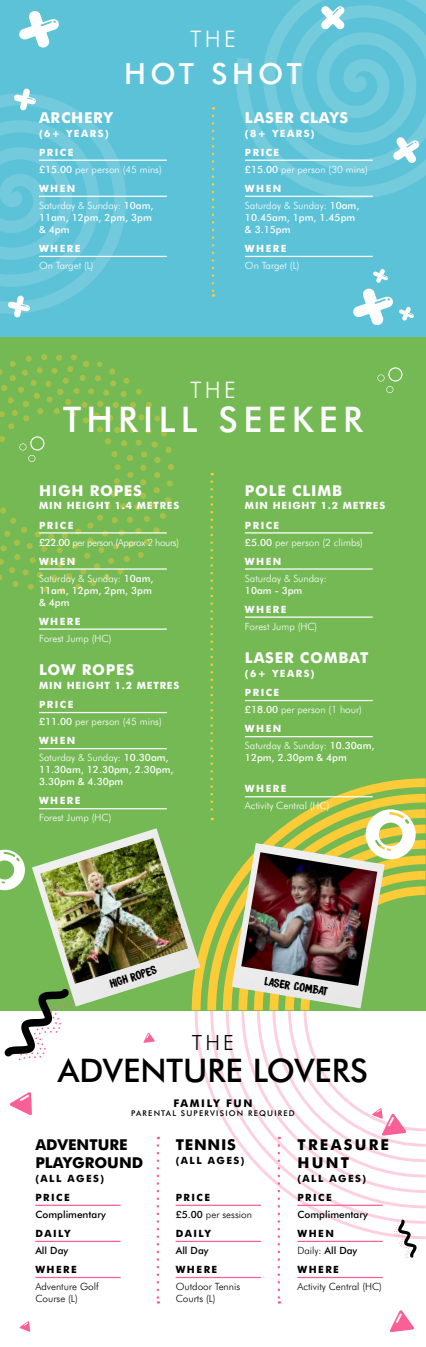
<style>
.page{position:relative;width:426px;height:1347px;background:#fff}
.page>*{position:absolute;margin:0;border:0;box-sizing:border-box;transform-origin:0 0}
.t1{font:500 35.38px "Futura BT";letter-spacing:.15em;color:#fff}
.t2{font:500 32.5px "Futura BT";color:#000}
.t3{font:500 29.12px "Futura BT";letter-spacing:.15em;color:#fff}
.t4{font:300 22.88px "Futura BT";letter-spacing:.15em;color:#fff}
.t5{font:300 21px "Futura BT";color:#000}
.t6{font:700 15px "Futura BT";letter-spacing:.05em;color:#fff}
.t7{font:700 15px/18px "Futura BT";color:#000}
.t8{font:700 15px/18px "Futura BT";letter-spacing:.15em;color:#000}
.t9{font:10.62px "DK Brush Crush";color:#000}
.t10{font:700 10.62px "Futura BT";letter-spacing:.15em;color:#000}
.t11{font:500 10px/12px "Futura BT";color:#fff}
.t12{font:300 10px/19.1px "Futura BT";color:#fff}
.t13{font:300 10px/17px "Futura BT";color:#000}
.t14{font:700 10px/19.1px "Futura BT";letter-spacing:.15em;color:#fff}
.t15{font:700 10px/19.1px "Futura BT";letter-spacing:.08em;color:#fff}
.t16{font:700 10px/19.1px "Futura BT";letter-spacing:.15em;color:#000}
.t17{font:500 10px "Futura BT";color:#000}
.t18{font:300 10px/19.1px "Futura BT";letter-spacing:-.04em;color:#fff}
.t19{font:500 8px "Futura BT";letter-spacing:.15em;color:#000}
.s1{font-weight:500}
.s2{font-weight:700}
.s3{font-weight:300}
</style>
<div class="page">
<hr style="left:175px;top:1204px;width:85px;height:1px;background:#fa6095">
<hr style="left:175px;top:1240px;width:85px;height:2px;background:#fa6095">
<hr style="left:175px;top:1276px;width:85px;height:2px;background:#fa6095">
<svg style="left:194px;top:1010px;width:16px;height:196px"></svg>
<svg style="left:210px;top:1010px;width:15px;height:196px"></svg>
<svg style="left:225px;top:1010px;width:36px;height:196px"></svg>
<svg style="left:241px;top:1010px;width:36px;height:182px"></svg>
<svg style="left:256px;top:1010px;width:21px;height:167px"></svg>
<svg style="left:272px;top:1010px;width:5px;height:152px"></svg>
<div style="left:0;top:0;width:425px;height:337px;background:#5cc2d7"></div>
<div style="left:0;top:337px;width:425px;height:673px;background:#74b954"></div>
<svg style="left:210px;top:481px;width:3px;height:297px"></svg>
<svg style="left:236px;top:0;width:189px;height:199px"></svg>
<svg style="left:0;top:93px;width:126px;height:221px"></svg>
<svg style="left:211px;top:116px;width:3px;height:181px"></svg>
<hr style="left:39px;top:160px;width:128px;height:1px;background:#fff">
<hr style="left:39px;top:196px;width:128px;height:1px;background:#fff">
<hr style="left:39px;top:256px;width:128px;height:1px;background:#fff">
<hr style="left:244px;top:160px;width:128px;height:1px;background:#fff">
<hr style="left:244px;top:196px;width:128px;height:1px;background:#fff">
<hr style="left:244px;top:256px;width:128px;height:1px;background:#fff">
<svg style="left:320px;top:6px;width:24px;height:24px"></svg>
<svg style="left:392px;top:137px;width:27px;height:27px"></svg>
<svg style="left:8px;top:295px;width:22px;height:23px"></svg>
<svg style="left:14px;top:88px;width:22px;height:23px"></svg>
<svg style="left:19px;top:11px;width:40px;height:37px"></svg>
<svg style="left:353px;top:269px;width:60px;height:57px"></svg>
<svg style="left:191px;top:778px;width:234px;height:232px"></svg>
<div style="left:59px;top:587px;width:6px;height:7px;background:#a9c048;border-radius:50%"></div>
<hr style="left:39px;top:628px;width:128px;height:2px;background:#fff">
<hr style="left:39px;top:712px;width:128px;height:1px;background:#fff">
<hr style="left:39px;top:748px;width:128px;height:1px;background:#fff">
<hr style="left:39px;top:808px;width:128px;height:1px;background:#fff">
<svg style="left:365px;top:809px;width:50px;height:50px"></svg>
<svg style="left:0;top:849px;width:25px;height:41px"></svg>
<svg style="left:4px;top:1006px;width:73px;height:54px"></svg>
<svg style="left:10px;top:1092px;width:22px;height:23px"></svg>
<svg style="left:390px;top:1310px;width:23px;height:22px"></svg>
<svg style="left:20px;top:1321px;width:10px;height:10px"></svg>
<svg style="left:143px;top:1032px;width:11px;height:10px"></svg>
<svg style="left:377px;top:367px;width:25px;height:26px"></svg>
<svg style="left:0;top:354px;width:174px;height:238px"></svg>
<img style="left:231px;top:843px;width:153px;height:165px">
<img style="left:32px;top:828px;width:168px;height:178px">
<hr style="left:244px;top:532px;width:128px;height:1px;background:#fff">
<hr style="left:244px;top:568px;width:128px;height:1px;background:#fff">
<hr style="left:244px;top:616px;width:128px;height:2px;background:#fff">
<hr style="left:244px;top:700px;width:128px;height:1px;background:#fff">
<hr style="left:244px;top:736px;width:128px;height:1px;background:#fff">
<hr style="left:244px;top:796px;width:128px;height:1px;background:#fff">
<svg style="left:156px;top:1145px;width:3px;height:158px"></svg>
<svg style="left:277px;top:871px;width:148px;height:432px"></svg>
<hr style="left:35px;top:1204px;width:85px;height:1px;background:#fa6095">
<hr style="left:35px;top:1240px;width:85px;height:2px;background:#fa6095">
<hr style="left:35px;top:1276px;width:85px;height:2px;background:#fa6095">
<hr style="left:297px;top:1204px;width:85px;height:1px;background:#fa6095">
<hr style="left:297px;top:1240px;width:85px;height:2px;background:#fa6095">
<hr style="left:297px;top:1276px;width:85px;height:2px;background:#fa6095">
<h3 class="t4" style="left:190px;top:25px;width:47px">THE</h3>
<h3 class="t3" style="left:124px;top:56px;width:179px">HOT SHOT</h3>
<h3 class="t6" style="left:39px;top:108px;width:75px">ARCHERY</h3>
<p class="t14" style="left:39px;top:123px;width:71px">(6+ YEARS)<br>PRICE</p>
<p class="t12" style="left:39px;top:160px;width:124px"><span class="s1">£15.00</span> per person (45 mins)<br><span class="s2">WHEN</span></p>
<p class="t11" style="left:39px;top:199px;width:116px"><span class="s3">Saturday &amp; Sunday:</span> 10am,<br>11am, 12pm, 2pm, 3pm &amp; 4pm</p>
<p class="t14" style="left:39px;top:239px;width:43px">WHERE</p>
<p class="t12" style="left:39px;top:256px;width:56px">On Target (L)</p>
<h3 class="t6" style="left:244px;top:108px;width:105px">LASER CLAYS</h3>
<p class="t14" style="left:244px;top:123px;width:71px">(8+ YEARS)<br>PRICE</p>
<p class="t12" style="left:244px;top:160px;width:124px"><span class="s1">£15.00</span> per person (30 mins)<br><span class="s2">WHEN</span></p>
<p class="t11" style="left:244px;top:199px;width:116px"><span class="s3">Saturday &amp; Sunday:</span> 10am,<br>10.45am, 1pm, 1.45pm &amp; 3.15pm</p>
<p class="t14" style="left:244px;top:239px;width:43px">WHERE</p>
<p class="t12" style="left:244px;top:256px;width:56px">On Target (L)</p>
<h3 class="t4" style="left:190px;top:376px;width:47px">THE</h3>
<h1 class="t1" style="left:63px;top:398px;width:301px">THRILL SEEKER</h1>
<h3 class="t6" style="left:39px;top:481px;width:104px">HIGH ROPES</h3>
<p class="t15" style="left:39px;top:496px;width:141px">MIN HEIGHT 1.4 METRES<br>PRICE</p>
<p class="t18" style="left:39px;top:532px;width:141px"><span class="s1">£22.00</span> per person (Approx 2 hours)<br><span class="s2">WHEN</span></p>
<p class="t11" style="left:39px;top:572px;width:116px"><span class="s3">Saturday &amp; Sunday:</span> 10am,<br>11am, 12pm, 2pm, 3pm &amp; 4pm</p>
<p class="t14" style="left:39px;top:611px;width:43px">WHERE</p>
<p class="t12" style="left:39px;top:628px;width:74px">Forest Jump (HC)</p>
<h3 class="t6" style="left:39px;top:661px;width:96px">LOW ROPES</h3>
<p class="t15" style="left:39px;top:676px;width:141px">MIN HEIGHT 1.2 METRES<br>PRICE</p>
<p class="t12" style="left:39px;top:712px;width:124px"><span class="s1">£11.00</span> per person (45 mins)<br><span class="s2">WHEN</span></p>
<p class="t11" style="left:39px;top:751px;width:136px"><span class="s3">Saturday &amp; Sunday:</span> 10.30am,<br>11.30am, 12.30pm, 2.30pm,<br>3.30pm &amp; 4.30pm</p>
<p class="t14" style="left:39px;top:791px;width:43px">WHERE</p>
<p class="t12" style="left:39px;top:808px;width:74px">Forest Jump (HC)</p>
<p class="t9" style="left:108px;top:976px;width:50px;rotate:-17deg">HIGH ROPES</p>
<h3 class="t6" style="left:244px;top:481px;width:99px">POLE CLIMB</h3>
<p class="t15" style="left:244px;top:496px;width:141px">MIN HEIGHT 1.2 METRES<br>PRICE</p>
<p class="t12" style="left:244px;top:532px;width:119px"><span class="s1">£5.00</span> per person (2 climbs)<br><span class="s2">WHEN</span></p>
<p class="t12" style="left:244px;top:568px;width:83px">Saturday &amp; Sunday:</p>
<p class="t11" style="left:244px;top:584px;width:59px">10am - 3pm</p>
<p class="t14" style="left:244px;top:599px;width:43px">WHERE</p>
<p class="t12" style="left:244px;top:616px;width:74px">Forest Jump (HC)</p>
<h3 class="t6" style="left:244px;top:649px;width:125px">LASER COMBAT</h3>
<p class="t14" style="left:244px;top:664px;width:71px">(6+ YEARS)<br>PRICE</p>
<p class="t12" style="left:244px;top:700px;width:118px"><span class="s1">£18.00</span> per person (1 hour)<br><span class="s2">WHEN</span></p>
<p class="t11" style="left:244px;top:739px;width:131px"><span class="s3">Saturday &amp; Sunday:</span> 10.30am,<br>12pm, 2.30pm &amp; 4pm</p>
<p class="t14" style="left:244px;top:779px;width:43px">WHERE</p>
<p class="t12" style="left:244px;top:796px;width:86px">Activity Central (HC)</p>
<p class="t9" style="left:266px;top:974px;width:65px;rotate:9deg">LASER COMBAT</p>
<h3 class="t5" style="left:192px;top:1029px;width:44px">THE</h3>
<h2 class="t2" style="left:58px;top:1051px;width:311px">ADVENTURE LOVERS</h2>
<p class="t10" style="left:173px;top:1096px;width:80px">FAMILY FUN</p>
<p class="t19" style="left:131px;top:1108px;width:165px">PARENTAL SUPERVISION REQUIRED</p>
<h3 class="t7" style="left:35px;top:1135px;width:109px">ADVENTURE<br>PLAYGROUND</h3>
<p class="t16" style="left:35px;top:1168px;width:70px">(ALL AGES)<br>PRICE</p>
<p class="t17" style="left:35px;top:1208px;width:72px">Complimentary</p>
<p class="t16" style="left:35px;top:1223px;width:37px">DAILY</p>
<p class="t17" style="left:35px;top:1244px;width:34px">All Day</p>
<p class="t16" style="left:35px;top:1259px;width:43px">WHERE</p>
<p class="t13" style="left:35px;top:1280px;width:65px;line-height:12px">Adventure Golf<br>Course (L)</p>
<h3 class="t7" style="left:175px;top:1135px;width:62px">TENNIS</h3>
<p class="t16" style="left:175px;top:1150px;width:70px">(ALL AGES)</p>
<p class="t13" style="left:175px;top:1188px;width:78px"><span class="s2">PRICE<br></span><span class="s1">£5.00</span> per session</p>
<p class="t16" style="left:175px;top:1223px;width:37px">DAILY</p>
<p class="t17" style="left:175px;top:1244px;width:34px">All Day</p>
<p class="t16" style="left:175px;top:1259px;width:43px">WHERE</p>
<p class="t13" style="left:175px;top:1280px;width:66px;line-height:12px">Outdoor Tennis<br>Courts (L)</p>
<h3 class="t8" style="left:297px;top:1135px;width:93px">TREASURE<br>HUNT</h3>
<p class="t16" style="left:297px;top:1168px;width:70px">(ALL AGES)<br>PRICE</p>
<p class="t17" style="left:297px;top:1208px;width:72px">Complimentary</p>
<p class="t13" style="left:297px;top:1224px;width:61px"><span class="s2">WHEN<br></span>Daily: <span class="s1">All Day</span></p>
<p class="t16" style="left:297px;top:1259px;width:43px">WHERE</p>
<p class="t13" style="left:297px;top:1277px;width:86px">Activity Central (HC)</p>
</div>
